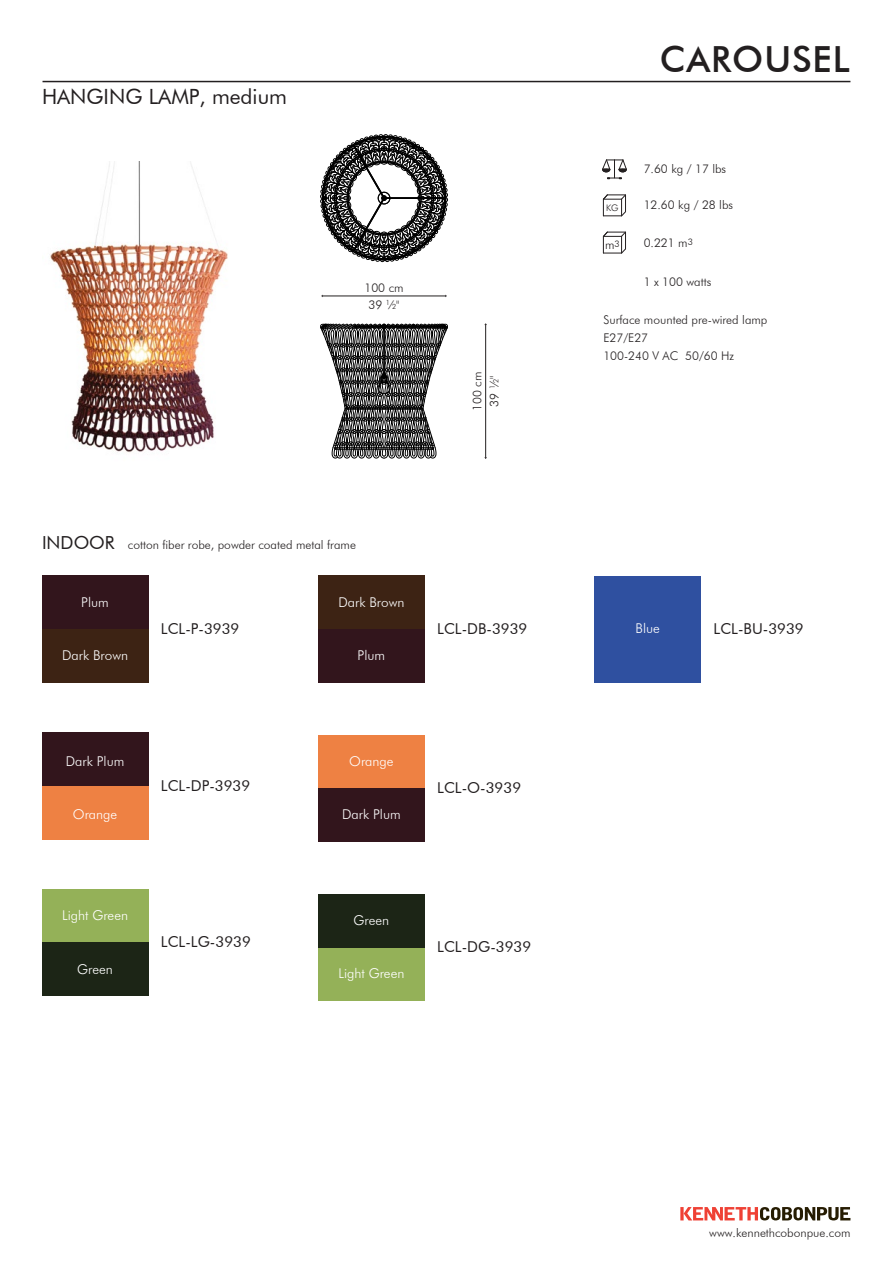
<style>
.page{position:relative;width:893px;height:1263px;background:#fff}
.page>*{position:absolute;margin:0;border:0;box-sizing:border-box;transform-origin:0 0}
.t1{font:500 36px "Futura BT";letter-spacing:.025em;color:#231f20}
.t2{font:21px "Futura BT";color:#231f20}
.t3{font:15px "Futura BT";color:#231f20}
.t4{font:300 13.5px "Futura BT";color:#fff}
.t5{font:300 12px/17px "Futura BT";color:#231f20;text-align:center}
.t6{font:300 9px "Futura BT";color:#231f20}
.s1{font-size:7.2px}
.s2{font-weight:400;font-size:18px}
.s3{font-size:9px}
</style>
<div class="page">
<svg style="left:320px;top:134px;width:128px;height:128px"></svg>
<svg style="left:320px;top:323px;width:128px;height:136px"></svg>
<svg style="left:680px;top:1207px;width:170px;height:13px"></svg>
<hr style="left:43px;top:81px;width:807px;height:1px;background:#231f20">
<hr style="left:322px;top:296px;width:124px;height:1px;background:#231f20">
<hr style="left:485px;top:324px;width:1px;height:134px;background:#231f20">
<svg style="left:602px;top:159px;width:25px;height:20px"></svg>
<svg style="left:603px;top:194px;width:23px;height:23px"></svg>
<svg style="left:603px;top:231px;width:23px;height:23px"></svg>
<div style="left:42px;top:786px;width:106px;height:53px;background:#ee8143"></div>
<div style="left:42px;top:733px;width:106px;height:53px;background:#32151c"></div>
<div style="left:318px;top:735px;width:107px;height:53px;background:#ee8143"></div>
<div style="left:318px;top:788px;width:107px;height:53px;background:#32151c"></div>
<div style="left:42px;top:889px;width:106px;height:54px;background:#94b158"></div>
<div style="left:42px;top:943px;width:106px;height:53px;background:#1c2516"></div>
<div style="left:318px;top:947px;width:107px;height:54px;background:#94b158"></div>
<div style="left:318px;top:894px;width:107px;height:53px;background:#1c2516"></div>
<div style="left:595px;top:576px;width:106px;height:106px;background:#2f50a0"></div>
<div style="left:42px;top:576px;width:106px;height:53px;background:#32151c"></div>
<div style="left:42px;top:629px;width:106px;height:53px;background:#3d2314"></div>
<div style="left:318px;top:629px;width:107px;height:53px;background:#32151c"></div>
<div style="left:318px;top:576px;width:107px;height:53px;background:#3d2314"></div>
<img style="left:50px;top:161px;width:178px;height:292px">
<h2 class="t2" style="left:42px;top:84px;width:247px">HANGING LAMP, medium</h2>
<p class="t5" style="left:364px;top:279px;width:41px">100 cm<br>39 <sup>1</sup>⁄<span class="s1">2</span>"</p>
<p class="t5" style="left:42px;top:536px;width:315px"><span class="s2">INDOOR</span> cotton fiber robe, powder coated metal frame</p>
<p class="t4" style="left:81px;top:594px;width:29px">Plum</p>
<p class="t4" style="left:338px;top:594px;width:68px">Dark Brown</p>
<p class="t5" style="left:469px;top:411px;width:41px;rotate:-90deg">100 cm<br>39 <sup>1</sup>⁄<span class="s1">2</span>"</p>
<h1 class="t1" style="left:660px;top:37px;width:191px">CAROUSEL</h1>
<p class="t6" style="left:606px;top:202px;width:14px">KG</p>
<p class="t5" style="left:605px;top:236px;width:16px">m<span class="s3">3</span></p>
<p class="t5" style="left:644px;top:160px;width:84px">7.60 kg / 17 lbs</p>
<p class="t5" style="left:644px;top:196px;width:91px">12.60 kg / 28 lbs</p>
<p class="t5" style="left:644px;top:235px;width:51px">0.221 m<sup>3</sup></p>
<p class="t5" style="left:644px;top:273px;width:69px">1 x 100 watts</p>
<p class="t5" style="left:603px;top:310px;width:166px;line-height:18px;text-align:left">Surface mounted pre-wired lamp<br>E27/E27<br>100-240 V AC 50/60 Hz</p>
<p class="t4" style="left:62px;top:647px;width:68px">Dark Brown</p>
<p class="t3" style="left:161px;top:619px;width:80px">LCL-P-3939</p>
<p class="t4" style="left:636px;top:620px;width:26px">Blue</p>
<p class="t3" style="left:713px;top:619px;width:92px">LCL-BU-3939</p>
<p class="t3" style="left:437px;top:619px;width:92px">LCL-DB-3939</p>
<p class="t4" style="left:358px;top:647px;width:29px">Plum</p>
<p class="t4" style="left:66px;top:753px;width:60px">Dark Plum</p>
<p class="t4" style="left:73px;top:806px;width:46px">Orange</p>
<p class="t4" style="left:349px;top:753px;width:46px">Orange</p>
<p class="t3" style="left:161px;top:776px;width:91px">LCL-DP-3939</p>
<p class="t3" style="left:437px;top:778px;width:85px">LCL-O-3939</p>
<p class="t4" style="left:342px;top:806px;width:60px">Dark Plum</p>
<p class="t4" style="left:62px;top:907px;width:67px">Light Green</p>
<p class="t4" style="left:77px;top:960px;width:37px">Green</p>
<p class="t4" style="left:354px;top:912px;width:37px">Green</p>
<p class="t3" style="left:161px;top:933px;width:91px">LCL-LG-3939</p>
<p class="t3" style="left:437px;top:937px;width:96px">LCL-DG-3939</p>
<p class="t4" style="left:338px;top:965px;width:67px">Light Green</p>
<p class="t5" style="left:709px;top:1224px;width:143px">www.kennethcobonpue.com</p>
</div>
